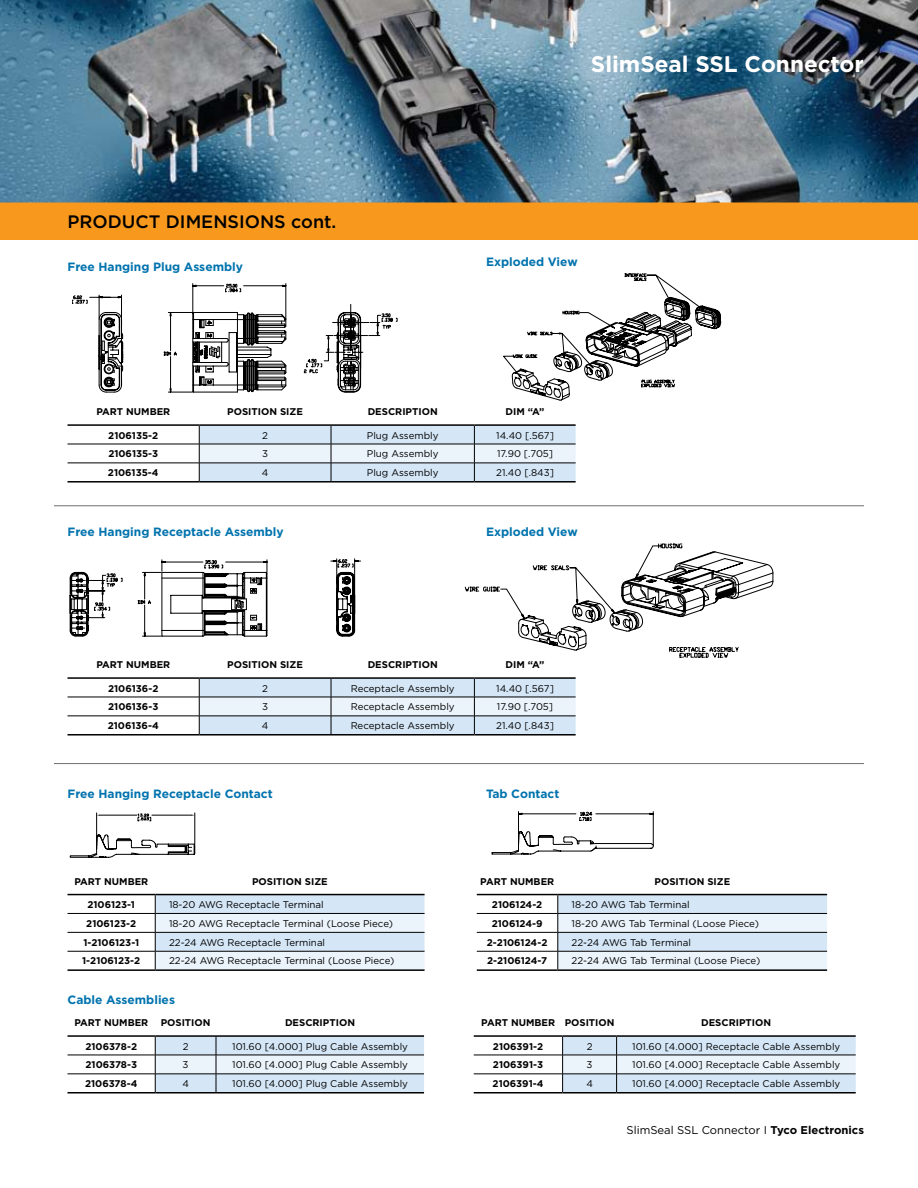
<style>
.page{position:relative;width:918px;height:1188px;background:#fff}
.page>*{position:absolute;margin:0;border:0;box-sizing:border-box;transform-origin:0 0}
.t1{font:700 22.5px "Gotham";color:#fff}
.t2{font:500 18px "Gotham";color:#000}
.t3{font:700 12px "Gotham";color:#0073ae}
.t4{font:11.25px "Gotham";color:#000}
.t5{font:9.75px "Gotham";color:#000}
.t6{font:700 9.75px "Gotham";color:#000}
.s1{font-weight:700}
</style>
<div class="page">
<img style="left:0;top:0;width:918px;height:202px">
<div style="left:0;top:202px;width:918px;height:38px;background:#f8981d"></div>
<svg style="left:70px;top:558px;width:291px;height:79px"></svg>
<svg style="left:465px;top:543px;width:309px;height:115px"></svg>
<svg style="left:70px;top:813px;width:125px;height:45px"></svg>
<svg style="left:492px;top:811px;width:162px;height:43px"></svg>
<svg style="left:72px;top:283px;width:325px;height:110px"></svg>
<svg style="left:503px;top:273px;width:218px;height:127px"></svg>
<svg style="left:68px;top:426px;width:508px;height:55px"></svg>
<hr style="left:68px;top:424px;width:131px;height:2px;background:#000">
<hr style="left:199px;top:424px;width:132px;height:2px;background:#000">
<hr style="left:331px;top:424px;width:143px;height:2px;background:#000">
<hr style="left:474px;top:424px;width:102px;height:2px;background:#000">
<hr style="left:68px;top:481px;width:131px;height:2px;background:#000">
<hr style="left:199px;top:481px;width:132px;height:2px;background:#000">
<hr style="left:331px;top:481px;width:143px;height:2px;background:#000">
<hr style="left:474px;top:481px;width:102px;height:2px;background:#000">
<svg style="left:68px;top:679px;width:508px;height:55px"></svg>
<hr style="left:68px;top:677px;width:131px;height:2px;background:#000">
<hr style="left:199px;top:677px;width:132px;height:2px;background:#000">
<hr style="left:331px;top:677px;width:143px;height:2px;background:#000">
<hr style="left:474px;top:677px;width:102px;height:2px;background:#000">
<hr style="left:68px;top:734px;width:131px;height:2px;background:#000">
<hr style="left:199px;top:734px;width:132px;height:2px;background:#000">
<hr style="left:331px;top:734px;width:143px;height:2px;background:#000">
<hr style="left:474px;top:734px;width:102px;height:2px;background:#000">
<svg style="left:68px;top:1037px;width:356px;height:55px"></svg>
<hr style="left:68px;top:1035px;width:87px;height:2px;background:#000">
<hr style="left:155px;top:1035px;width:61px;height:2px;background:#000">
<hr style="left:216px;top:1035px;width:208px;height:2px;background:#000">
<hr style="left:68px;top:1092px;width:87px;height:2px;background:#000">
<hr style="left:155px;top:1092px;width:61px;height:2px;background:#000">
<hr style="left:216px;top:1092px;width:208px;height:2px;background:#000">
<svg style="left:474px;top:1037px;width:382px;height:55px"></svg>
<hr style="left:474px;top:1035px;width:89px;height:2px;background:#000">
<hr style="left:563px;top:1035px;width:54px;height:2px;background:#000">
<hr style="left:617px;top:1035px;width:239px;height:2px;background:#000">
<hr style="left:474px;top:1092px;width:89px;height:2px;background:#000">
<hr style="left:563px;top:1092px;width:54px;height:2px;background:#000">
<hr style="left:617px;top:1092px;width:239px;height:2px;background:#000">
<hr style="left:68px;top:894px;width:87px;height:1px;background:#000">
<hr style="left:155px;top:894px;width:270px;height:1px;background:#000">
<hr style="left:68px;top:969px;width:87px;height:2px;background:#000">
<hr style="left:155px;top:969px;width:270px;height:2px;background:#000">
<svg style="left:68px;top:895px;width:357px;height:75px"></svg>
<hr style="left:477px;top:894px;width:81px;height:1px;background:#000">
<hr style="left:558px;top:894px;width:269px;height:1px;background:#000">
<hr style="left:477px;top:969px;width:81px;height:2px;background:#000">
<hr style="left:558px;top:969px;width:269px;height:2px;background:#000">
<svg style="left:477px;top:895px;width:350px;height:75px"></svg>
<hr style="left:54px;top:763px;width:810px;height:1px;background:#6d6f71">
<hr style="left:54px;top:505px;width:810px;height:1px;background:#6d6f71">
<h1 class="t1" style="left:591px;top:49px;width:275px">SlimSeal SSL Connector</h1>
<h2 class="t2" style="left:68px;top:210px;width:270px">PRODUCT DIMENSIONS CONT.</h2>
<p class="t3" style="left:68px;top:259px;width:177px">Free Hanging Plug Assembly</p>
<p class="t3" style="left:486px;top:254px;width:93px">Exploded View</p>
<p class="t6" style="left:96px;top:406px;width:75px">PART NUMBER</p>
<p class="t6" style="left:227px;top:406px;width:77px">POSITION SIZE</p>
<p class="t6" style="left:368px;top:406px;width:72px">DESCRIPTION</p>
<p class="t6" style="left:506px;top:406px;width:40px">DIM “A”</p>
<p class="t6" style="left:108px;top:429px;width:51px">2106135-2</p>
<p class="t5" style="left:262px;top:429px;width:7px">2</p>
<p class="t5" style="left:367px;top:429px;width:73px">Plug Assembly</p>
<p class="t5" style="left:496px;top:429px;width:59px">14.40 [.567]</p>
<p class="t6" style="left:108px;top:447px;width:51px">2106135-3</p>
<p class="t5" style="left:262px;top:448px;width:7px">3</p>
<p class="t5" style="left:367px;top:448px;width:73px">Plug Assembly</p>
<p class="t5" style="left:497px;top:448px;width:58px">17.90 [.705]</p>
<p class="t6" style="left:108px;top:466px;width:52px">2106135-4</p>
<p class="t5" style="left:262px;top:466px;width:8px">4</p>
<p class="t5" style="left:367px;top:466px;width:73px">Plug Assembly</p>
<p class="t5" style="left:496px;top:466px;width:59px">21.40 [.843]</p>
<p class="t3" style="left:68px;top:524px;width:218px">Free Hanging Receptacle Assembly</p>
<p class="t3" style="left:486px;top:524px;width:93px">Exploded View</p>
<p class="t6" style="left:96px;top:658px;width:75px">PART NUMBER</p>
<p class="t6" style="left:227px;top:658px;width:77px">POSITION SIZE</p>
<p class="t6" style="left:368px;top:658px;width:72px">DESCRIPTION</p>
<p class="t6" style="left:506px;top:658px;width:40px">DIM “A”</p>
<p class="t6" style="left:108px;top:682px;width:52px">2106136-2</p>
<p class="t5" style="left:262px;top:682px;width:7px">2</p>
<p class="t5" style="left:351px;top:682px;width:105px">Receptacle Assembly</p>
<p class="t5" style="left:496px;top:682px;width:59px">14.40 [.567]</p>
<p class="t6" style="left:108px;top:700px;width:52px">2106136-3</p>
<p class="t5" style="left:262px;top:701px;width:7px">3</p>
<p class="t5" style="left:351px;top:701px;width:105px">Receptacle Assembly</p>
<p class="t5" style="left:497px;top:701px;width:58px">17.90 [.705]</p>
<p class="t6" style="left:108px;top:719px;width:52px">2106136-4</p>
<p class="t5" style="left:262px;top:719px;width:8px">4</p>
<p class="t5" style="left:351px;top:719px;width:105px">Receptacle Assembly</p>
<p class="t5" style="left:496px;top:719px;width:59px">21.40 [.843]</p>
<p class="t3" style="left:68px;top:786px;width:207px">Free Hanging Receptacle Contact</p>
<p class="t3" style="left:486px;top:786px;width:75px">Tab Contact</p>
<p class="t6" style="left:74px;top:875px;width:75px">PART NUMBER</p>
<p class="t6" style="left:252px;top:875px;width:77px">POSITION SIZE</p>
<p class="t6" style="left:87px;top:898px;width:49px">2106123-1</p>
<p class="t5" style="left:169px;top:898px;width:156px">18-20 AWG Receptacle Terminal</p>
<p class="t6" style="left:86px;top:917px;width:51px">2106123-2</p>
<p class="t5" style="left:169px;top:917px;width:226px">18-20 AWG Receptacle Terminal (Loose Piece)</p>
<p class="t6" style="left:83px;top:936px;width:57px">1-2106123-1</p>
<p class="t5" style="left:169px;top:936px;width:158px">22-24 AWG Receptacle Terminal</p>
<p class="t6" style="left:82px;top:954px;width:60px">1-2106123-2</p>
<p class="t5" style="left:169px;top:955px;width:227px">22-24 AWG Receptacle Terminal (Loose Piece)</p>
<p class="t3" style="left:68px;top:991px;width:109px">Cable Assemblies</p>
<p class="t6" style="left:74px;top:1016px;width:75px">PART NUMBER</p>
<p class="t6" style="left:161px;top:1016px;width:51px">POSITION</p>
<p class="t6" style="left:285px;top:1016px;width:72px">DESCRIPTION</p>
<p class="t6" style="left:85px;top:1040px;width:53px">2106378-2</p>
<p class="t5" style="left:183px;top:1040px;width:7px">2</p>
<p class="t5" style="left:232px;top:1040px;width:177px">101.60 [4.000] Plug Cable Assembly</p>
<p class="t6" style="left:86px;top:1058px;width:53px">2106378-3</p>
<p class="t5" style="left:183px;top:1059px;width:7px">3</p>
<p class="t5" style="left:232px;top:1059px;width:177px">101.60 [4.000] Plug Cable Assembly</p>
<p class="t6" style="left:85px;top:1077px;width:54px">2106378-4</p>
<p class="t5" style="left:182px;top:1077px;width:8px">4</p>
<p class="t5" style="left:232px;top:1077px;width:177px">101.60 [4.000] Plug Cable Assembly</p>
<p class="t6" style="left:480px;top:875px;width:75px">PART NUMBER</p>
<p class="t6" style="left:655px;top:875px;width:77px">POSITION SIZE</p>
<p class="t6" style="left:492px;top:898px;width:52px">2106124-2</p>
<p class="t5" style="left:572px;top:898px;width:120px">18-20 AWG Tab Terminal</p>
<p class="t6" style="left:492px;top:917px;width:52px">2106124-9</p>
<p class="t5" style="left:572px;top:917px;width:189px">18-20 AWG Tab Terminal (Loose Piece)</p>
<p class="t6" style="left:487px;top:936px;width:62px">2-2106124-2</p>
<p class="t5" style="left:572px;top:936px;width:121px">22-24 AWG Tab Terminal</p>
<p class="t6" style="left:487px;top:954px;width:62px">2-2106124-7</p>
<p class="t5" style="left:572px;top:955px;width:190px">22-24 AWG Tab Terminal (Loose Piece)</p>
<p class="t6" style="left:481px;top:1016px;width:135px">PART NUMBER POSITION</p>
<p class="t6" style="left:701px;top:1016px;width:72px">DESCRIPTION</p>
<p class="t6" style="left:493px;top:1040px;width:52px">2106391-2</p>
<p class="t5" style="left:587px;top:1040px;width:7px">2</p>
<p class="t5" style="left:632px;top:1040px;width:210px">101.60 [4.000] Receptacle Cable Assembly</p>
<p class="t6" style="left:493px;top:1058px;width:52px">2106391-3</p>
<p class="t5" style="left:587px;top:1059px;width:7px">3</p>
<p class="t5" style="left:632px;top:1059px;width:210px">101.60 [4.000] Receptacle Cable Assembly</p>
<p class="t6" style="left:493px;top:1077px;width:52px">2106391-4</p>
<p class="t5" style="left:586px;top:1077px;width:8px">4</p>
<p class="t5" style="left:632px;top:1077px;width:210px">101.60 [4.000] Receptacle Cable Assembly</p>
<p class="t4" style="left:627px;top:1123px;width:239px">SlimSeal SSL Connector I <span class="s1">Tyco Electronics</span></p>
</div>
